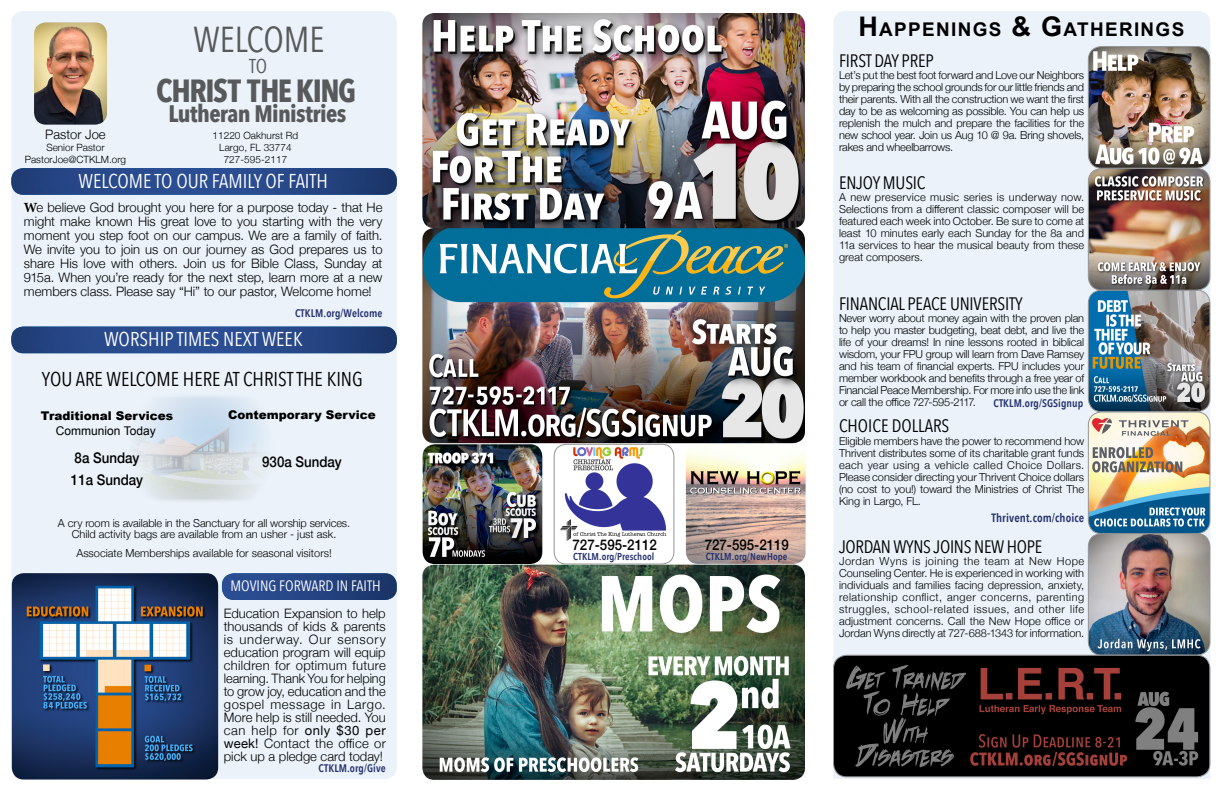
<style>
.page{position:relative;width:1224px;height:792px;background:#fff}
.page>*{position:absolute;margin:0;border:0;box-sizing:border-box;transform-origin:0 0}
.t1{font:36px "Avenir Next Condensed";color:#58595b}
.t2{font:700 32px "Avenir Next Condensed";letter-spacing:-.045em;color:#58595b}
.t3{font:700 23.8px "Avenir Next Condensed";letter-spacing:-.025em;color:#58595b}
.t4{font:20px "Avenir Next Condensed";color:#fff}
.t5{font:20px "Avenir Next Condensed";color:#000}
.t6{font:20px "Avenir Next Condensed";color:#58595b}
.t7{font:700 18.9px "Arial";letter-spacing:.07em;color:#000}
.t8{font:18px "Avenir Next Condensed";letter-spacing:-.01em;color:#000}
.t9{font:15px "Avenir Next Condensed";color:#fff}
.t10{font:500 14.7px/21.8px "Helvetica Neue";color:#000;scale:.9 1}
.t11{font:300 13px/13px "Helvetica Neue";color:#000;text-align:justify}
.t12{font:900 12px "Arial";color:#000}
.t13{font:600 12px "Avenir Next Condensed";letter-spacing:.01em;color:#24326d}
.t14{font:12px "Arial";color:#000}
.t15{font:300 11px/12px "Helvetica Neue";letter-spacing:-.005em;color:#000;text-align:justify}
.t16{font:600 11px "Avenir Next Condensed";letter-spacing:.01em;color:#24326d}
.t17{font:300 10px/12px "Helvetica Neue";letter-spacing:.005em;color:#000;text-align:center}
.t18{font:600 10px "Avenir Next Condensed";letter-spacing:.01em;color:#24326d}
.s1{font-size:27px}
.s2{font-family:"Minion Pro";font-weight:700;font-size:14px}
.s3{font-weight:400}
</style>
<div class="page">
<div style="left:833px;top:11px;width:377px;height:768px;background:#ebf2f9"></div>
<div style="left:11px;top:11px;width:386px;height:768px;background:#ebf2f9;border-radius:12px"></div>
<img style="left:135px;top:396px;width:129px;height:105px">
<img style="left:11px;top:168px;width:386px;height:27px">
<img style="left:11px;top:327px;width:386px;height:26px">
<img style="left:222px;top:573px;width:175px;height:27px">
<img style="left:422px;top:565px;width:383px;height:215px">
<img style="left:422px;top:13px;width:383px;height:430px">
<img style="left:558px;top:444px;width:110px;height:97px">
<div style="left:554px;top:444px;width:120px;height:120px;border:1px solid #939598;border-radius:12px"></div>
<img style="left:686px;top:447px;width:120px;height:117px">
<img style="left:34px;top:22px;width:73px;height:103px">
<img style="left:12px;top:573px;width:206px;height:207px">
<img style="left:1088px;top:47px;width:122px;height:608px">
<div style="left:1088px;top:290px;width:122px;height:122px;border:1px solid #939598;border-radius:13px"></div>
<img style="left:423px;top:444px;width:119px;height:120px">
<div style="left:1088px;top:533px;width:122px;height:122px;border:1px solid #939598;border-radius:13px"></div>
<div style="left:1088px;top:168px;width:122px;height:122px;border:1px solid #939598;border-radius:13px"></div>
<img style="left:834px;top:655px;width:376px;height:122px">
<div style="left:833px;top:655px;width:377px;height:122px;border:1px solid #939598;border-radius:13px"></div>
<div style="left:1088px;top:46px;width:122px;height:122px;border:1px solid #939598;border-radius:13px"></div>
<div style="left:1088px;top:412px;width:122px;height:122px;border:1px solid #939598;border-radius:13px"></div>
<p class="t11" style="left:45px;top:127px;width:62px">Pastor Joe</p>
<p class="t17" style="left:25px;top:140px;width:103px">Senior Pastor<br>PastorJoe@CTKLM.org</p>
<h1 class="t1" style="left:194px;top:9px;width:133px">WELCOME</h1>
<h3 class="t6" style="left:249px;top:49px;width:19px">TO</h3>
<h2 class="t2" style="left:156px;top:71px;width:201px">CHRIST THE KING</h2>
<h3 class="t3" style="left:168px;top:99px;width:179px">Lutheran Ministries</h3>
<p class="t17" style="left:213px;top:128px;width:87px">11220 Oakhurst Rd<br>Largo, FL 33774<br>727-595-2117</p>
<h3 class="t7" style="left:858px;top:17px;width:327px"><span class="s1">H</span>APPENINGS <span class="s1">&amp; G</span>ATHERINGS</h3>
<h3 class="t8" style="left:839px;top:45px;width:96px">FIRST DAY PREP</h3>
<p class="t15" style="left:839px;top:68px;width:247px">Let’s put the best foot forward and Love our Neighbors by preparing the school grounds for our little friends and their parents. With all the construction we want the first day to be as welcoming as possible. You can help us replenish the mulch and prepare the facilities for the new school year. Join us Aug 10 @ 9a. Bring shovels, rakes and wheelbarrows.</p>
<h3 class="t4" style="left:79px;top:164px;width:251px">WELCOME TO OUR FAMILY OF FAITH</h3>
<h3 class="t8" style="left:839px;top:167px;width:88px">ENJOY MUSIC</h3>
<p class="t15" style="left:839px;top:190px;width:247px">A new preservice music series is underway now.<br>Selections from a different classic composer will be featured each week into October. Be sure to come at least 10 minutes early each Sunday for the 8a and 11a services to hear the musical beauty from these great composers.</p>
<p class="t11" style="left:24px;top:199px;width:360px;line-height:14px"><span class="s2">W</span>e believe God brought you here for a purpose today - that He might make known His great love to you starting with the very moment you step foot on our campus. We are a family of faith.<br>We invite you to join us on our journey as God prepares us to share His love with others. Join us for Bible Class, Sunday at 915a. When you’re ready for the next step, learn more at a new members class. Please say “Hi” to our pastor, Welcome home!</p>
<p class="t16" style="left:295px;top:304px;width:89px">CTKLM.org/Welcome</p>
<h3 class="t8" style="left:839px;top:289px;width:185px">FINANCIAL PEACE UNIVERSITY</h3>
<p class="t15" style="left:839px;top:312px;width:247px">Never worry about money again with the proven plan to help you master budgeting, beat debt, and live the life of your dreams! In nine lessons rooted in biblical wisdom, your FPU group will learn from Dave Ramsey and his team of financial experts. FPU includes your member workbook and benefits through a free year of Financial Peace Membership. For more info use the link or call the office 727-595-2117.</p>
<h3 class="t4" style="left:104px;top:322px;width:200px">WORSHIP TIMES NEXT WEEK</h3>
<h3 class="t5" style="left:42px;top:362px;width:323px">YOU ARE WELCOME HERE AT CHRIST THE KING</h3>
<p class="t16" style="left:994px;top:393px;width:91px">CTKLM.org/SGSignup</p>
<p class="t12" style="left:228px;top:406px;width:149px">Contemporary Service</p>
<h3 class="t10" style="left:262px;top:450px;width:90px">930a Sunday</h3>
<p class="t12" style="left:41px;top:407px;width:134px">Traditional Services</p>
<h3 class="t10" style="left:71px;top:446px;width:82px">8a Sunday<br>11a Sunday</h3>
<p class="t14" style="left:56px;top:423px;width:101px">Communion Today</p>
<h3 class="t8" style="left:839px;top:411px;width:112px">CHOICE DOLLARS</h3>
<p class="t15" style="left:839px;top:434px;width:247px">Eligible members have the power to recommend how Thrivent distributes some of its charitable grant funds each year using a vehicle called Choice Dollars.<br>Please consider directing your Thrivent Choice dollars (no cost to you!) toward the Ministries of Christ The King in Largo, FL.</p>
<p class="t13" style="left:992px;top:507px;width:94px">Thrivent.com/choice</p>
<p class="t15" style="left:58px;top:516px;width:294px;line-height:11.2px;text-align:center">A cry room is available in the Sanctuary for all worship services.<br>Child activity bags are available from an usher - just ask.</p>
<p class="t15" style="left:76px;top:546px;width:257px">Associate Memberships available for seasonal visitors!</p>
<h3 class="t10" style="left:705px;top:532px;width:95px">727-595-2119</h3>
<h3 class="t10" style="left:573px;top:533px;width:95px">727-595-2112</h3>
<h3 class="t8" style="left:839px;top:532px;width:205px">JORDAN WYNS JOINS NEW HOPE</h3>
<p class="t15" style="left:839px;top:554px;width:247px">Jordan Wyns is joining the team at New Hope Counseling Center. He is experienced in working with individuals and families facing depression, anxiety, relationship conflict, anger concerns, parenting struggles, school-related issues, and other life adjustment concerns. Call the New Hope office or Jordan Wyns directly at 727-688-1343 for information.</p>
<p class="t18" style="left:706px;top:548px;width:83px">CTKLM.org/NewHope</p>
<p class="t18" style="left:573px;top:548px;width:83px">CTKLM.org/Preschool</p>
<h3 class="t9" style="left:231px;top:573px;width:152px">MOVING FORWARD IN FAITH</h3>
<p class="t11" style="left:224px;top:605px;width:163px">Education Expansion to help thousands of kids &amp; parents is underway. Our sensory education program will equip children for optimum future learning. Thank You for helping to grow joy, education and the gospel message in Largo.<br>More help is still needed. You can help for <span class="s3">only $30 per week!</span> Contact the office or pick up a pledge card today!</p>
<p class="t16" style="left:319px;top:759px;width:69px">CTKLM.org/Give</p>
</div>
